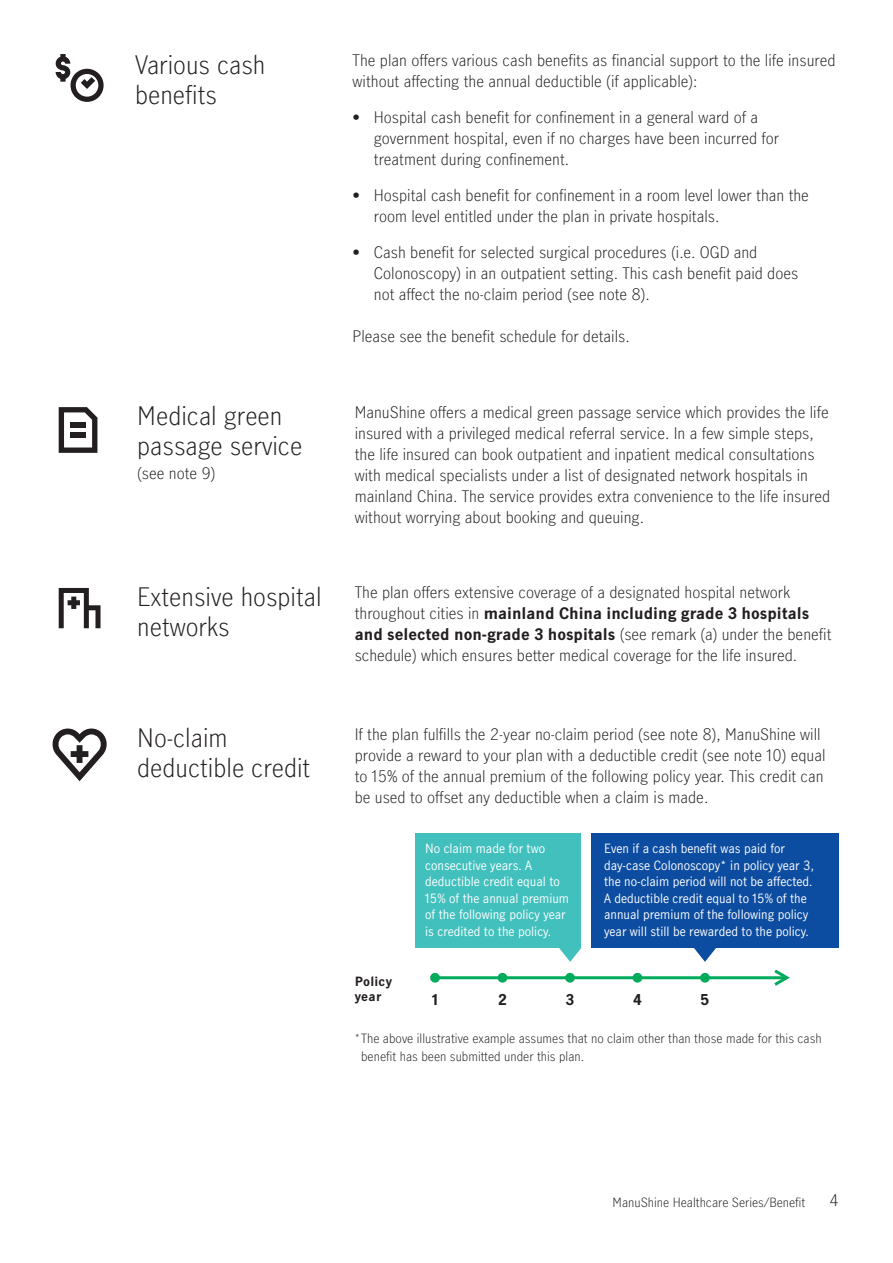
<style>
.page{position:relative;width:893px;height:1263px;background:#fff}
.page>*{position:absolute;margin:0;border:0;box-sizing:border-box;transform-origin:0 0}
.t1{font:300 24px/30px "Manulife JH Sans";color:#231f20}
.t2{font:300 15px/21px "Manulife JH Sans";color:#231f20}
.t3{font:700 14.1px "Manulife JH Sans";color:#231f20}
.t4{font:12px/16.5px "Manulife JH Sans";color:#fff}
.t5{font:300 12px/18px "Manulife JH Sans";color:#231f20}
.t6{font:700 12px/15px "Manulife JH Sans";letter-spacing:.02em;color:#231f20}
.s1{font-weight:700}
</style>
<div class="page">
<svg style="left:55px;top:54px;width:49px;height:48px"></svg>
<div style="left:416px;top:833px;width:165px;height:115px;background:#42c0bd"></div>
<div style="left:591px;top:833px;width:248px;height:115px;background:#0d4da1"></div>
<hr style="left:434px;top:976px;width:351px;height:3px;background:#00ab5b">
<div style="left:430px;top:973px;width:10px;height:10px;background:#00ab5b;border-radius:50%"></div>
<div style="left:565px;top:973px;width:10px;height:10px;background:#00ab5b;border-radius:50%"></div>
<div style="left:700px;top:973px;width:10px;height:10px;background:#00ab5b;border-radius:50%"></div>
<div style="left:498px;top:973px;width:9px;height:10px;background:#00ab5b;border-radius:50%"></div>
<div style="left:633px;top:973px;width:9px;height:10px;background:#00ab5b;border-radius:50%"></div>
<svg style="left:771px;top:969px;width:19px;height:17px"></svg>
<svg style="left:59px;top:588px;width:42px;height:40px"></svg>
<svg style="left:694px;top:948px;width:22px;height:14px"></svg>
<svg style="left:559px;top:948px;width:22px;height:14px"></svg>
<svg style="left:52px;top:728px;width:55px;height:53px"></svg>
<svg style="left:59px;top:407px;width:38px;height:46px"></svg>
<div style="left:70px;top:422px;width:16px;height:6px;background:#231f20"></div>
<div style="left:70px;top:432px;width:16px;height:5px;background:#231f20"></div>
<h1 class="t1" style="left:135px;top:49px;width:132px">Various cash benefits</h1>
<p class="t2" style="left:353px;top:50px;width:484px">The plan offers various cash benefits as financial support to the life insured without affecting the annual deductible (if applicable):</p>
<p class="t2" style="left:374px;top:107px;width:407px;text-indent:-21px">• Hospital cash benefit for confinement in a general ward of a government hospital, even if no charges have been incurred for treatment during confinement.</p>
<p class="t2" style="left:374px;top:185px;width:437px;text-indent:-21px">• Hospital cash benefit for confinement in a room level lower than the room level entitled under the plan in private hospitals.</p>
<p class="t2" style="left:374px;top:242px;width:426px;text-indent:-21px">• Cash benefit for selected surgical procedures (i.e. OGD and<br>Colonoscopy) in an outpatient setting. This cash benefit paid does not affect the no-claim period (see note 8).</p>
<p class="t2" style="left:353px;top:326px;width:279px">Please see the benefit schedule for details.</p>
<h1 class="t1" style="left:137px;top:400px;width:167px">Medical green passage service</h1>
<p class="t2" style="left:137px;top:462px;width:80px">(see note 9)</p>
<h1 class="t1" style="left:137px;top:580px;width:186px">Extensive hospital networks</h1>
<h1 class="t1" style="left:137px;top:722px;width:175px">No-claim deductible credit</h1>
<p class="t2" style="left:355px;top:401px;width:477px">ManuShine offers a medical green passage service which provides the life insured with a privileged medical referral service. In a few simple steps, the life insured can book outpatient and inpatient medical consultations with medical specialists under a list of designated network hospitals in mainland China. The service provides extra convenience to the life insured without worrying about booking and queuing.</p>
<p class="t2" style="left:355px;top:581px;width:478px">The plan offers extensive coverage of a designated hospital network throughout cities in <span class="s1">mainland China including grade 3 hospitals and selected non-grade 3 hospitals</span> (see remark (a) under the benefit schedule) which ensures better medical coverage for the life insured.</p>
<p class="t2" style="left:355px;top:723px;width:472px">If the plan fulfills the 2-year no-claim period (see note 8), ManuShine will provide a reward to your plan with a deductible credit (see note 10) equal to 15% of the annual premium of the following policy year. This credit can be used to offset any deductible when a claim is made.</p>
<p class="t6" style="left:355px;top:973px;width:39px">Policy year</p>
<p class="t4" style="left:425px;top:840px;width:145px">No claim made for two consecutive years. A deductible credit equal to<br>15% of the annual premium of the following policy year is credited to the policy.</p>
<p class="t4" style="left:604px;top:840px;width:211px">Even if a cash benefit was paid for day-case Colonoscopy* in policy year 3, the no-claim period will not be affected.<br>A deductible credit equal to 15% of the annual premium of the following policy year will still be rewarded to the policy.</p>
<p class="t3" style="left:432px;top:989px;width:8px">1</p>
<p class="t3" style="left:498px;top:989px;width:10px">2</p>
<p class="t3" style="left:566px;top:989px;width:10px">3</p>
<p class="t3" style="left:633px;top:989px;width:10px">4</p>
<p class="t3" style="left:701px;top:989px;width:10px">5</p>
<p class="t5" style="left:361px;top:1029px;width:462px;text-indent:-6px">*The above illustrative example assumes that no claim other than those made for this cash benefit has been submitted under this plan.</p>
<p class="t5" style="left:613px;top:1192px;width:194px">ManuShine Healthcare Series/Benefit</p>
<p class="t2" style="left:830px;top:1189px;width:11px">4</p>
</div>
